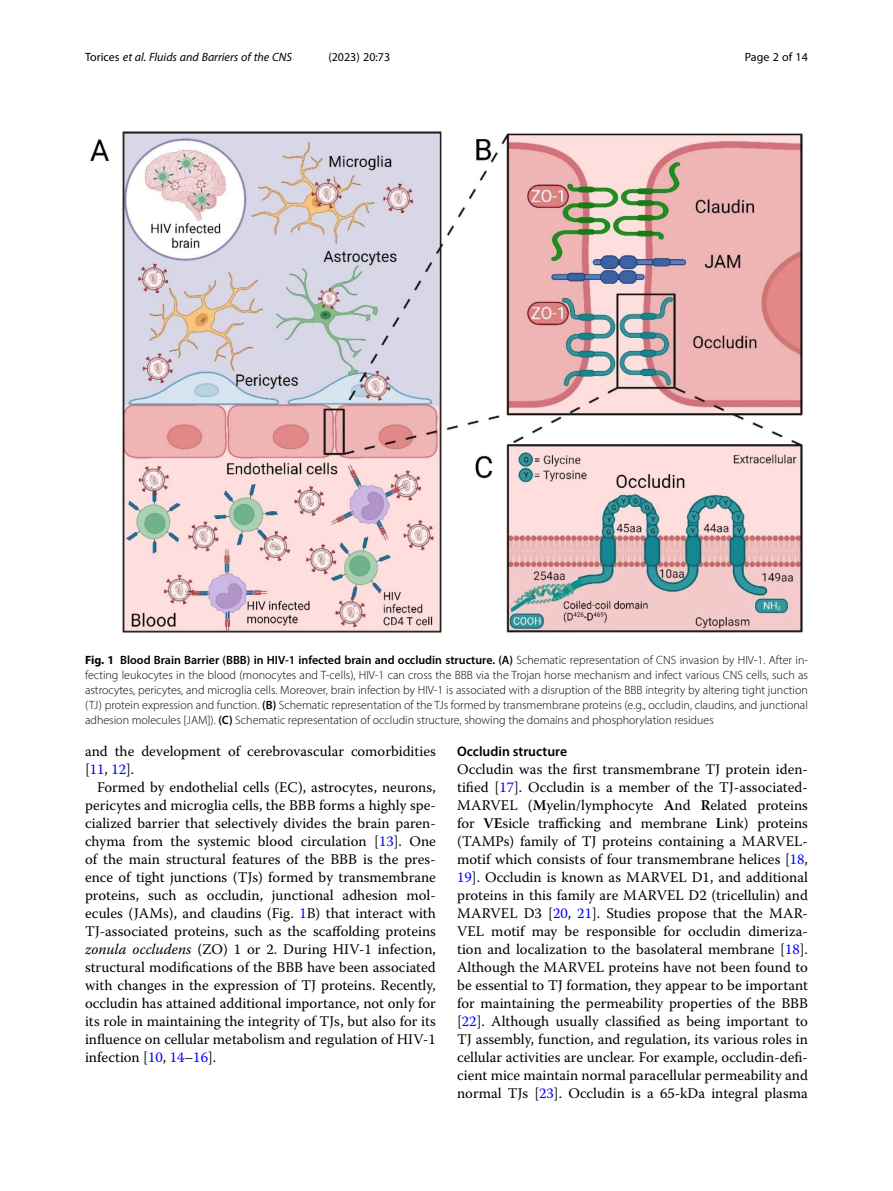
<style>
.page{position:relative;width:893px;height:1191px;background:#fff}
.page>*{position:absolute;margin:0;border:0;box-sizing:border-box;transform-origin:0 0}
.Body_Text{font:14.7px/18px "Warnock Pro";color:#000;text-align:justify}
.Body_Text_Indent{font:14.7px/18px "Warnock Pro";color:#000}
.Head_2{font:600 13.8px "Myriad Pro";color:#000}
.Figure_Caption{font:300 12px/15px "Myriad Pro";color:#000;text-align:justify}
.t1{font:italic 12px "Myriad Pro";color:#000}
.t2{font:12px "Myriad Pro";color:#000}
.s1{font-style:normal}
.s2{font-weight:700}
.s3{font-weight:600}
.s4{color:#00f}
.s5{font-style:italic}
</style>
<div class="page">
<img style="left:90px;top:131px;width:713px;height:502px">
<p class="t1" style="left:85px;top:50px;width:208px"><span class="s1">Torices</span> et al. Fluids and Barriers of the CNS</p>
<p class="t2" style="left:328px;top:50px;width:63px">(2023) 20:73</p>
<p class="t2" style="left:745px;top:50px;width:65px">Page 2 of 14</p>
<p class="Figure_Caption" style="left:85px;top:653px;width:724px"><span class="s2">Fig. 1</span> <span class="s3">Blood Brain Barrier (BBB) in HIV-1 infected brain and occludin structure. (A)</span> Schematic representation of CNS invasion by HIV-1. After in&shy;fecting leukocytes in the blood (monocytes and T-cells), HIV-1 can cross the BBB via the Trojan horse mechanism and infect various CNS cells, such as astrocytes, pericytes, and microglia cells. Moreover, brain infection by HIV-1 is associated with a disruption of the BBB integrity by altering tight junction (TJ) protein expression and function. <span class="s3">(B)</span> Schematic representation of the TJs formed by transmembrane proteins (e.g., occludin, claudins, and junctional adhesion molecules [JAM]). <span class="s3">(C)</span> Schematic representation of occludin structure, showing the domains and phosphorylation residues</p>
<p class="Body_Text_Indent" style="left:85px;top:742px;width:352px">and the development of cerebrovascular comorbidities [<span class="s4">11</span>, <span class="s4">12</span>].</p>
<p class="Body_Text_Indent" style="left:85px;top:778px;width:352px;text-align:justify;text-indent:12px">Formed by endothelial cells (EC), astrocytes, neurons, pericytes and microglia cells, the BBB forms a highly spe&shy;cialized barrier that selectively divides the brain paren&shy;chyma from the systemic blood circulation [<span class="s4">13</span>]. One of the main structural features of the BBB is the pres&shy;ence of tight junctions (TJs) formed by transmembrane proteins, such as occludin, junctional adhesion mol&shy;ecules (JAMs), and claudins (Fig. <span class="s4">1</span>B) that interact with TJ-associated proteins, such as the scaffolding proteins <span class="s5">zonula occludens</span> (ZO) 1 or 2. During HIV-1 infection, structural modifications of the BBB have been associated with changes in the expression of TJ proteins. Recently, occludin has attained additional importance, not only for its role in maintaining the integrity of TJs, but also for its influence on cellular metabolism and regulation of HIV-1 infection [<span class="s4">10</span>, <span class="s4">14</span>–<span class="s4">16</span>].</p>
<p class="Head_2" style="left:457px;top:743px;width:112px">Occludin structure</p>
<p class="Body_Text" style="left:457px;top:760px;width:352px">Occludin was the first transmembrane TJ protein iden&shy;tified [<span class="s4">17</span>]. Occludin is a member of the TJ-associated-MARVEL (<span class="s3">M</span>yelin/lymphocyte <span class="s3">A</span>nd <span class="s3">R</span>elated proteins for <span class="s3">VE</span>sicle trafficking and membrane <span class="s3">L</span>ink) proteins (TAMPs) family of TJ proteins containing a MARVEL&shy;motif which consists of four transmembrane helices [<span class="s4">18</span>, <span class="s4">19</span>]. Occludin is known as MARVEL D1, and additional proteins in this family are MARVEL D2 (tricellulin) and MARVEL D3 [<span class="s4">20</span>, <span class="s4">21</span>]. Studies propose that the MAR-VEL motif may be responsible for occludin dimeriza&shy;tion and localization to the basolateral membrane [<span class="s4">18</span>].<br>Although the MARVEL proteins have not been found to be essential to TJ formation, they appear to be important for maintaining the permeability properties of the BBB [<span class="s4">22</span>]. Although usually classified as being important to TJ assembly, function, and regulation, its various roles in cellular activities are unclear. For example, occludin-defi&shy;cient mice maintain normal paracellular permeability and normal TJs [<span class="s4">23</span>]. Occludin is a 65-kDa integral plasma</p>
</div>
